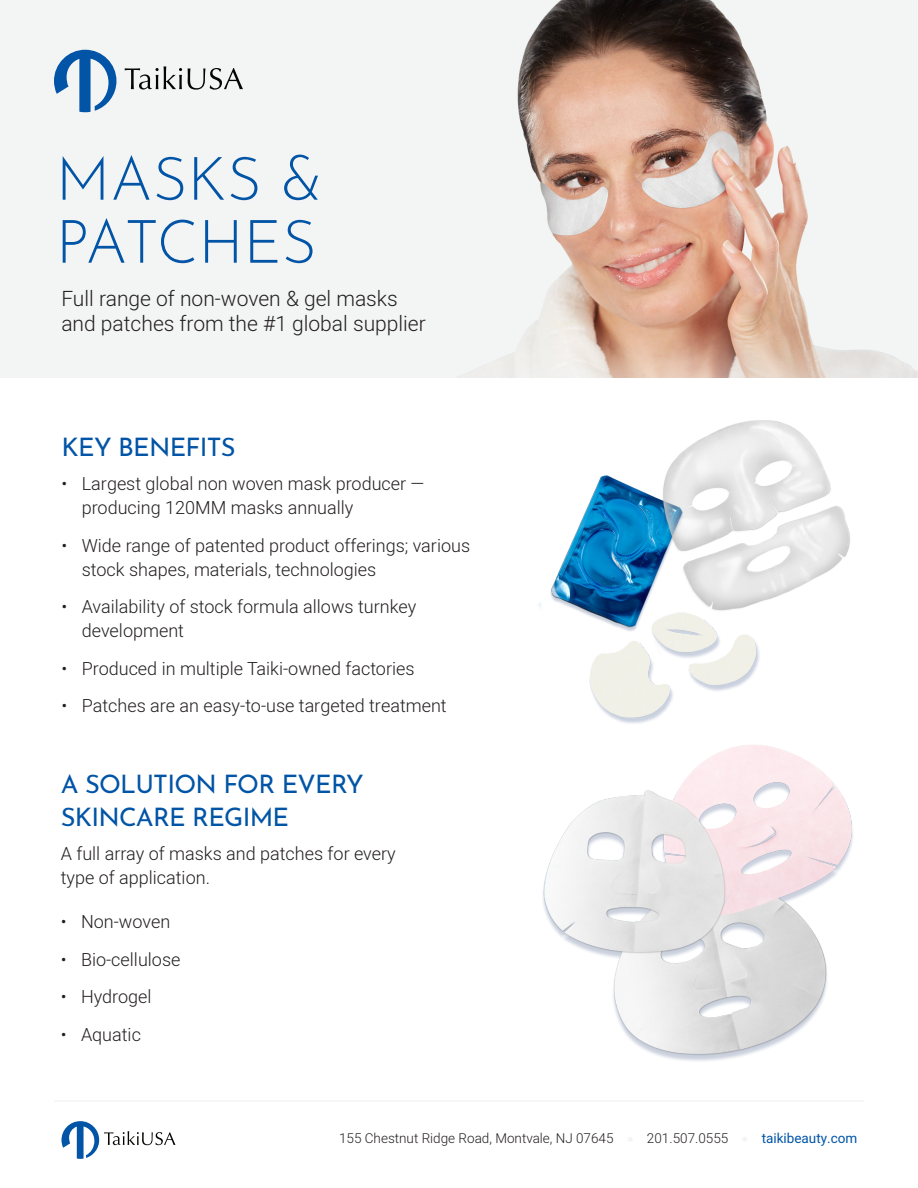
<style>
.page{position:relative;width:918px;height:1188px;background:#fff}
.page>*{position:absolute;margin:0;border:0;box-sizing:border-box;transform-origin:0 0}
.Sell_Sheet_Title{font:300 60px "Josefin Sans";letter-spacing:-.02em;color:#0154a6}
.Sell_Sheet_Title-2{font:300 60px "Josefin Sans";color:#0154a6}
.Section_Header{font:25.5px/33px "Josefin Sans";letter-spacing:-.03em;color:#0154a6}
.Subheadline{font:300 21px/25.5px "Heebo";color:#231f20}
.Body_Copy{font:300 18px/24px "Heebo";color:#231f20}
.t1{font:300 13.5px "Heebo";color:#231f20}
.s1{font-family:"Nunito Sans";color:#f3f4f4}
.s2{font-weight:400;color:#0154a6}
</style>
<div class="page">
<hr style="left:54px;top:1100px;width:810px;height:2px;background:#f3f4f4">
<svg style="left:62px;top:1121px;width:113px;height:38px"></svg>
<div style="left:0;top:0;width:918px;height:378px;background:#f3f4f4"></div>
<svg style="left:125px;top:66px;width:57px;height:24px"></svg>
<svg style="left:188px;top:68px;width:55px;height:22px"></svg>
<svg style="left:54px;top:50px;width:62px;height:62px"></svg>
<img style="left:543px;top:754px;width:310px;height:307px">
<img style="left:470px;top:0;width:448px;height:378px">
<img style="left:538px;top:420px;width:312px;height:334px">
<p class="Sell_Sheet_Title-2" style="left:56px;top:132px;width:268px">MASKS &amp;</p>
<p class="Sell_Sheet_Title" style="left:56px;top:195px;width:262px">PATCHES</p>
<p class="Subheadline" style="left:61px;top:285px;width:366px">Full range of non-woven &amp; gel masks and patches from the #1 global supplier</p>
<p class="Section_Header" style="left:62px;top:428px;width:176px">KEY BENEFITS</p>
<p class="Body_Copy" style="left:82px;top:472px;width:344px;text-indent:-20px">• Largest global non woven mask producer — producing 120MM masks annually</p>
<p class="Body_Copy" style="left:82px;top:533px;width:390px;text-indent:-20px">• Wide range of patented product offerings; various stock shapes, materials, technologies</p>
<p class="Body_Copy" style="left:82px;top:595px;width:336px;text-indent:-20px">• Availability of stock formula allows turnkey development</p>
<p class="Body_Copy" style="left:62px;top:656px;width:355px">• Produced in multiple Taiki-owned factories</p>
<p class="Body_Copy" style="left:62px;top:694px;width:387px">• Patches are an easy-to-use targeted treatment</p>
<p class="Section_Header" style="left:61px;top:765px;width:305px">A SOLUTION FOR EVERY<br>SKINCARE REGIME</p>
<p class="Body_Copy" style="left:61px;top:841px;width:337px">A full array of masks and patches for every type of application.</p>
<p class="Body_Copy" style="left:61px;top:910px;width:111px">• Non-woven</p>
<p class="Body_Copy" style="left:61px;top:947px;width:121px">• Bio-cellulose</p>
<p class="Body_Copy" style="left:61px;top:985px;width:92px">• Hydrogel</p>
<p class="Body_Copy" style="left:61px;top:1022px;width:82px">• Aquatic</p>
<p class="t1" style="left:339px;top:1129px;width:520px">155 Chestnut Ridge Road, Montvale, NJ 07645 <span class="s1">•</span> 201.507.0555 <span class="s1">•</span> <span class="s2">taikibeauty.com</span></p>
</div>
